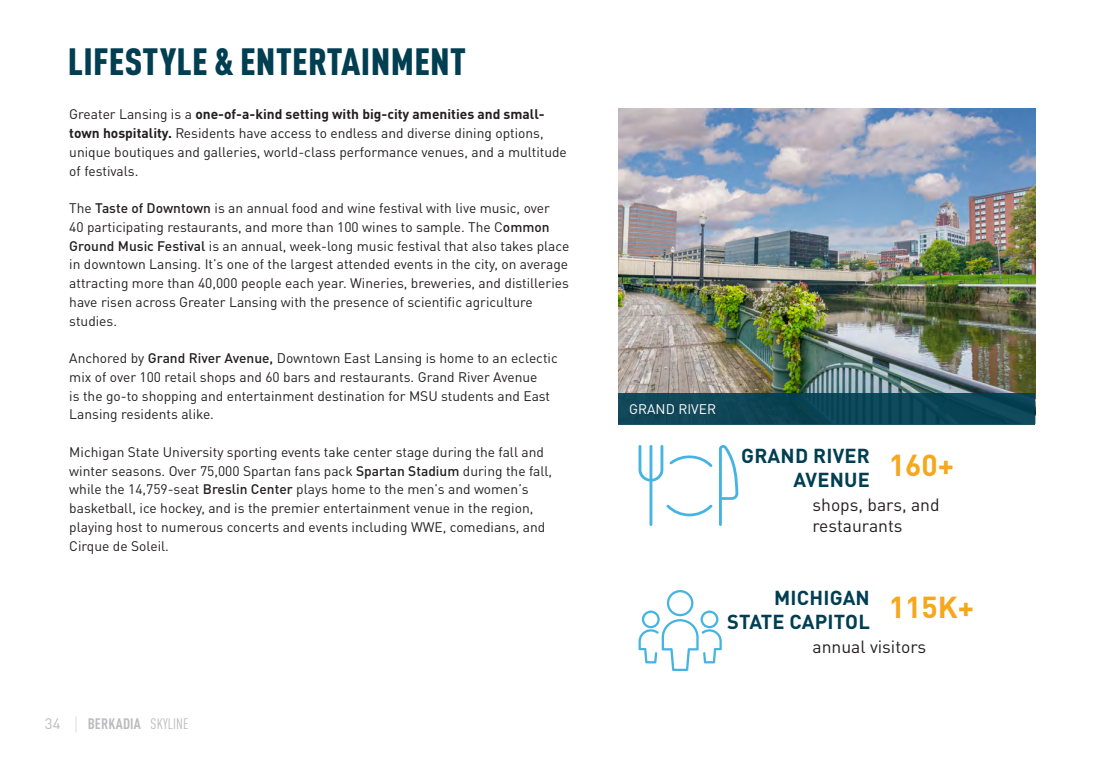
<style>
.page{position:relative;width:1103px;height:765px;background:#fff}
.page>*{position:absolute;margin:0;border:0;box-sizing:border-box;transform-origin:0 0}
.t1{font:900 condensed 37.5px "DIN Pro";letter-spacing:.01em;color:#003e52}
.Highlights_in_MSA{font:700 30px "DIN Pro";color:#f5a81c}
.Highlights_in_MSA-2{font:700 20px/24px "DIN Pro";letter-spacing:.01em;color:#003e52;text-align:right}
.Paragraph_Content{font:17.5px/21px "DIN Pro";color:#231f20}
.t2{font:700 condensed 15px "DIN Pro";letter-spacing:.01em;color:#bbbbbd}
.t3{font:15px "DIN Pro";color:#bbbbbd}
.Paragraph_Content-2{font:13.75px/18.8px "DIN Pro";color:#231f20}
.Paragraph_Content-3{font:13.75px "DIN Pro";color:#fff}
.s1{font-weight:700}
.s2{font-weight:500}
.s3{font-weight:400}
</style>
<div class="page">
<img style="left:618px;top:109px;width:417px;height:314px">
<div style="left:618px;top:393px;width:416px;height:32px;background:#0e4657"></div>
<svg style="left:638px;top:445px;width:100px;height:81px"></svg>
<svg style="left:638px;top:590px;width:83px;height:81px"></svg>
<svg style="left:76px;top:717px;width:1px;height:15px"></svg>
<p class="t1" style="left:68px;top:33px;width:400px">LIFESTYLE &amp; ENTERTAINMENT</p>
<p class="Paragraph_Content-2" style="left:69px;top:104px;width:499px">Greater Lansing is a <span class="s1">one-of-a-kind setting with big-city amenities and small&shy;town hospitality.</span> Residents have access to endless and diverse dining options, unique boutiques and galleries, world-class performance venues, and a multitude of festivals.</p>
<p class="Paragraph_Content-2" style="left:69px;top:198px;width:501px">The <span class="s2">Taste of Downtown</span> is an annual food and wine festival with live music, over<br>40 participating restaurants, and more than 100 wines to sample. The C<span class="s2">ommon Ground Music Festival</span> is an annual, week-long music festival that also takes place in downtown Lansing. It’s one of the largest attended events in the city, on average attracting more than 40,000 people each year. Wineries, breweries, and distilleries have risen across Greater Lansing with the presence of scientific agriculture studies.</p>
<p class="Paragraph_Content-2" style="left:69px;top:348px;width:490px">Anchored by <span class="s2">Grand River Avenue,</span> Downtown East Lansing is home to an eclectic mix of over 100 retail shops and 60 bars and restaurants. Grand River Avenue<br>is the go-to shopping and entertainment destination for MSU students and East Lansing residents alike.</p>
<p class="Paragraph_Content-2" style="left:69px;top:442px;width:484px">Michigan State University sporting events take center stage during the fall and winter seasons. Over 75,000 Spartan fans pack <span class="s2">Spartan Stadium</span> during the fall, while the 14,759-seat <span class="s2">Breslin Center</span> plays home to the men’s and women’s basketball, ice hockey, and is the premier entertainment venue in the region, playing host to numerous concerts and events including WWE, comedians, and Cirque de Soleil.</p>
<p class="t3" style="left:45px;top:712px;width:17px">34</p>
<p class="t2" style="left:88px;top:712px;width:102px">BERKADIA <span class="s3">SKYLINE</span></p>
<p class="Paragraph_Content-3" style="left:629px;top:399px;width:88px">GRAND RIVER</p>
<p class="Highlights_in_MSA-2" style="left:741px;top:443px;width:130px">GRAND RIVER<br>AVENUE</p>
<p class="Highlights_in_MSA" style="left:888px;top:441px;width:67px">160+</p>
<p class="Paragraph_Content" style="left:812px;top:493px;width:129px">shops, bars, and restaurants</p>
<p class="Highlights_in_MSA-2" style="left:727px;top:585px;width:144px">MICHIGAN<br>STATE CAPITOL</p>
<p class="Highlights_in_MSA" style="left:888px;top:584px;width:87px">115K+</p>
<p class="Paragraph_Content" style="left:812px;top:635px;width:115px">annual visitors</p>
</div>
